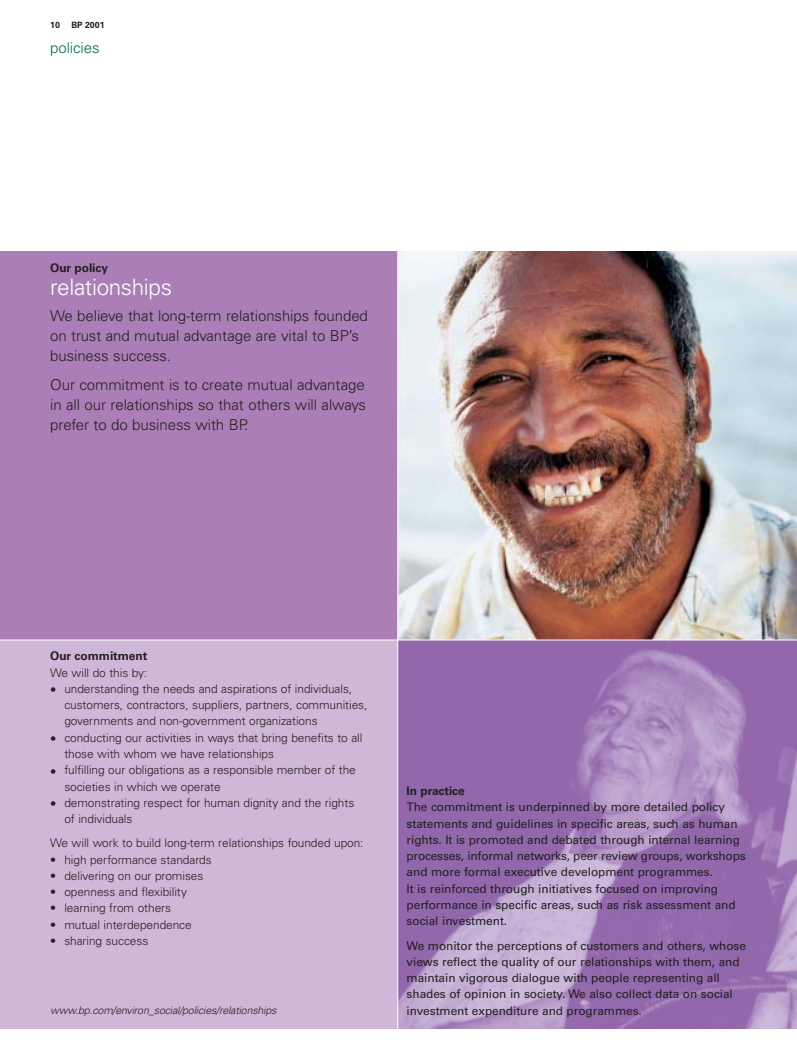
<style>
.page{position:relative;width:797px;height:1052px;background:#fff}
.page>*{position:absolute;margin:0;border:0;box-sizing:border-box;transform-origin:0 0}
.t1{font:300 22.5px "Univers";letter-spacing:-.015em;color:#fff}
.t2{font:300 15px/20px "Univers";letter-spacing:-.005em;color:#231f20}
.t3{font:300 15px "Univers";letter-spacing:-.005em;color:#006a53}
.t4{font:11.88px/16.2px "Univers";letter-spacing:-.005em;color:#231f20}
.t5{font:300 11.88px/16.2px "Univers";letter-spacing:-.005em;color:#231f20}
.t6{font:700 11.88px "Univers";letter-spacing:-.005em;color:#231f20}
.t7{font:italic 300 10.62px "Univers";letter-spacing:-.015em;color:#231f20}
.t8{font:700 8.75px "Univers";color:#231f20}
.s1{font-size:12.5px}
</style>
<div class="page">
<img style="left:398px;top:252px;width:398px;height:387px">
<svg style="left:398px;top:640px;width:398px;height:388px;background:#a17bb7"></svg>
<div style="left:0;top:640px;width:397px;height:388px;background:#cfb7d8"></div>
<div style="left:0;top:252px;width:397px;height:388px;background:#ac7eb7"></div>
<hr style="left:0;top:639px;width:796px;height:1px;background:#fff">
<p class="t8" style="left:50px;top:22px;width:11px">10</p>
<p class="t8" style="left:71px;top:22px;width:35px">BP 2001</p>
<p class="t3" style="left:50px;top:42px;width:51px">policies</p>
<p class="t6" style="left:50px;top:263px;width:59px">Our policy</p>
<h1 class="t1" style="left:50px;top:278px;width:123px">relationships</h1>
<p class="t2" style="left:50px;top:307px;width:319px">We believe that long-term relationships founded on trust and mutual advantage are vital to BP’s business success.</p>
<p class="t2" style="left:50px;top:376px;width:317px;text-align:justify">Our commitment is to create mutual advantage in all our relationships so that others will always prefer to do business with BP.</p>
<p class="t6" style="left:50px;top:651px;width:99px">Our commitment</p>
<p class="t5" style="left:50px;top:665px;width:99px">We will do this by:</p>
<p class="t5" style="left:64px;top:681px;width:304px;text-indent:-14px"><span class="s1">•</span> understanding the needs and aspirations of individuals, customers, contractors, suppliers, partners, communities, governments and non-government organizations</p>
<p class="t5" style="left:64px;top:730px;width:299px;text-indent:-14px"><span class="s1">•</span> conducting our activities in ways that bring benefits to all those with whom we have relationships</p>
<p class="t5" style="left:64px;top:762px;width:293px;text-indent:-14px"><span class="s1">•</span> fulfilling our obligations as a responsible member of the societies in which we operate</p>
<p class="t5" style="left:64px;top:795px;width:291px;text-indent:-14px"><span class="s1">•</span> demonstrating respect for human dignity and the rights of individuals</p>
<p class="t5" style="left:50px;top:836px;width:315px">We will work to build long-term relationships founded upon:</p>
<p class="t5" style="left:50px;top:852px;width:163px">• high performance standards</p>
<p class="t5" style="left:50px;top:868px;width:155px">• delivering on our promises</p>
<p class="t5" style="left:50px;top:884px;width:138px">• openness and flexibility</p>
<p class="t5" style="left:50px;top:901px;width:122px">• learning from others</p>
<p class="t5" style="left:50px;top:917px;width:143px">• mutual interdependence</p>
<p class="t5" style="left:50px;top:933px;width:100px">• sharing success</p>
<p class="t6" style="left:406px;top:786px;width:60px">In practice</p>
<p class="t4" style="left:406px;top:799px;width:340px">The commitment is underpinned by more detailed policy statements and guidelines in specific areas, such as human rights. It is promoted and debated through internal learning processes, informal networks, peer review groups, workshops and more formal executive development programmes.<br>It is reinforced through initiatives focused on improving performance in specific areas, such as risk assessment and social investment.</p>
<p class="t4" style="left:406px;top:938px;width:341px">We monitor the perceptions of customers and others, whose views reflect the quality of our relationships with them, and maintain vigorous dialogue with people representing all shades of opinion in society. We also collect data on social</p>
<p class="t7" style="left:50px;top:1006px;width:228px">www.bp.com/environ_social/policies/relationships</p>
<p class="t4" style="left:406px;top:1003px;width:237px">investment expenditure and programmes.</p>
</div>
